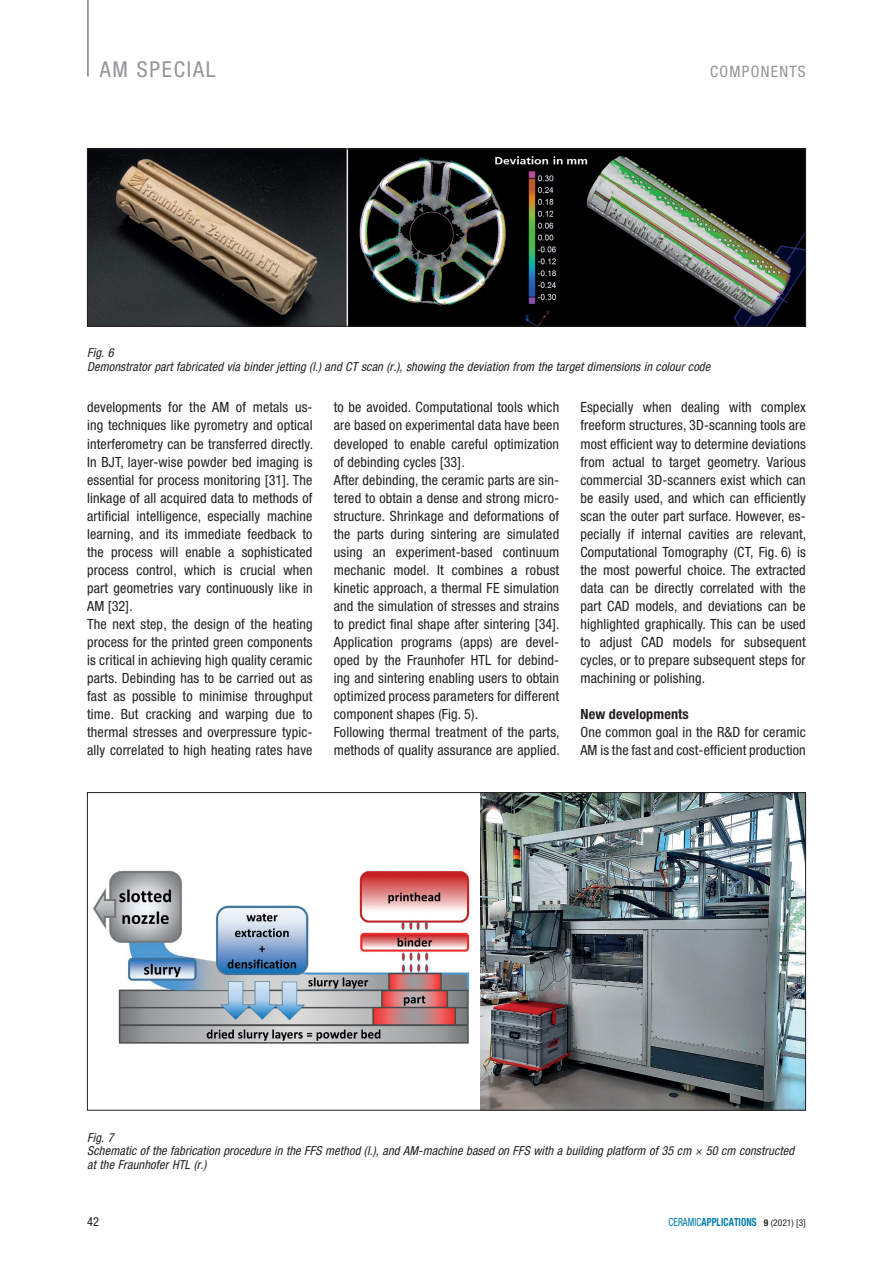
<style>
.page{position:relative;width:893px;height:1263px;background:#fff}
.page>*{position:absolute;margin:0;border:0;box-sizing:border-box;transform-origin:0 0}
.t1{font:condensed 21.9px "Helvetica Neue";letter-spacing:.08em;color:#939598}
.t2{font:condensed 15.75px "Helvetica Neue";letter-spacing:.08em;color:#939598}
.Grundtext{font:condensed 14.1px/18px "Helvetica Neue";letter-spacing:.01em;color:#231f20;text-align:justify}
.Zwischentitel{font:700 condensed 14.1px "Helvetica Neue";letter-spacing:.01em;color:#231f20}
.Bildunterschrift{font:italic condensed 12.3px/13.5px "Helvetica Neue";letter-spacing:.01em;color:#231f20}
.t3{font:condensed 12.3px "Helvetica Neue";color:#231f20}
.t4{font:700 condensed 11.25px "Helvetica Neue";letter-spacing:.01em;color:#007caf;scale:.83 1}
.s1{font-weight:400}
.s2{font-size:9.3px;color:#231f20}
.s3{font-weight:400;font-size:9.3px;color:#231f20}
</style>
<div class="page">
<hr style="left:87px;top:0;width:2px;height:77px;background:#808285">
<img style="left:89px;top:151px;width:715px;height:173px">
<div style="left:87px;top:149px;width:719px;height:177px;border:1px solid #231f20"></div>
<img style="left:480px;top:794px;width:324px;height:314px">
<img style="left:93px;top:870px;width:377px;height:174px">
<h1 class="t1" style="left:100px;top:56px;width:117px">AM SPECIAL</h1>
<p class="t2" style="left:710px;top:62px;width:97px">COMPONENTS</p>
<p class="Bildunterschrift" style="left:87px;top:346px;width:28px">Fig. 6</p>
<p class="Bildunterschrift" style="left:87px;top:360px;width:625px">Demonstrator part fabricated via binder jetting (l.) and CT scan (r.), showing the deviation from the target dimensions in colour code</p>
<p class="Grundtext" style="left:87px;top:398px;width:227px">developments for the AM of metals us&shy;ing techniques like pyrometry and optical interferometry can be transferred directly.<br>In BJT, layer-wise powder bed imaging is essential for process monitoring [31]. The linkage of all acquired data to methods of artificial intelligence, especially machine learning, and its immediate feedback to the process will enable a sophisticated process control, which is crucial when part geometries vary continuously like in AM [32].</p>
<p class="Grundtext" style="left:87px;top:614px;width:227px">The next step, the design of the heating process for the printed green components is critical in achieving high quality ceramic parts. Debinding has to be carried out as fast as possible to minimise throughput time. But cracking and warping due to thermal stresses and overpressure typic&shy;ally correlated to high heating rates have</p>
<p class="Grundtext" style="left:334px;top:398px;width:227px">to be avoided. Computational tools which are based on experimental data have been developed to enable careful optimization of debinding cycles [33].</p>
<p class="Grundtext" style="left:334px;top:470px;width:227px;text-align:left">After debinding, the ceramic parts are sin&shy;tered to obtain a dense and strong micro&shy;structure. Shrinkage and deformations of the parts during sintering are simulated using an experiment-based continuum mechanic model. It combines a robust kinetic approach, a thermal FE simulation and the simulation of stresses and strains to predict final shape after sintering [34].<br>Application programs (apps) are devel&shy;oped by the Fraunhofer HTL for debind&shy;ing and sintering enabling users to obtain optimized process parameters for different component shapes (Fig. 5).</p>
<p class="Grundtext" style="left:334px;top:722px;width:227px">Following thermal treatment of the parts, methods of quality assurance are applied.</p>
<p class="Grundtext" style="left:580px;top:398px;width:227px">Especially when dealing with complex freeform structures, 3D-scanning tools are most efficient way to determine deviations from actual to target geometry. Various commercial 3D-scanners exist which can be easily used, and which can efficiently scan the outer part surface. However, es&shy;pecially if internal cavities are relevant, Computational Tomography (CT, Fig. 6) is the most powerful choice. The extracted data can be directly correlated with the part CAD models, and deviations can be highlighted graphically. This can be used to adjust CAD models for subsequent cycles, or to prepare subsequent steps for machining or polishing.</p>
<p class="Zwischentitel" style="left:580px;top:705px;width:110px">New developments</p>
<p class="Grundtext" style="left:580px;top:722px;width:227px">One common goal in the R&amp;D for ceramic<br>AM is the fast and cost-efficient production</p>
<p class="Bildunterschrift" style="left:87px;top:1131px;width:28px">Fig. 7</p>
<p class="Bildunterschrift" style="left:87px;top:1144px;width:708px">Schematic of the fabrication procedure in the FFS method (l.), and AM-machine based on FFS with a building platform of 35 cm × 50 cm constructed at the Fraunhofer HTL (r.)</p>
<p class="t3" style="left:87px;top:1214px;width:14px">42</p>
<p class="t4" style="left:669px;top:1215px;width:167px"><span class="s1">CERAMIC</span>APPLICATIONS <span class="s2">9</span> <span class="s3">(2021) [3]</span></p>
</div>
